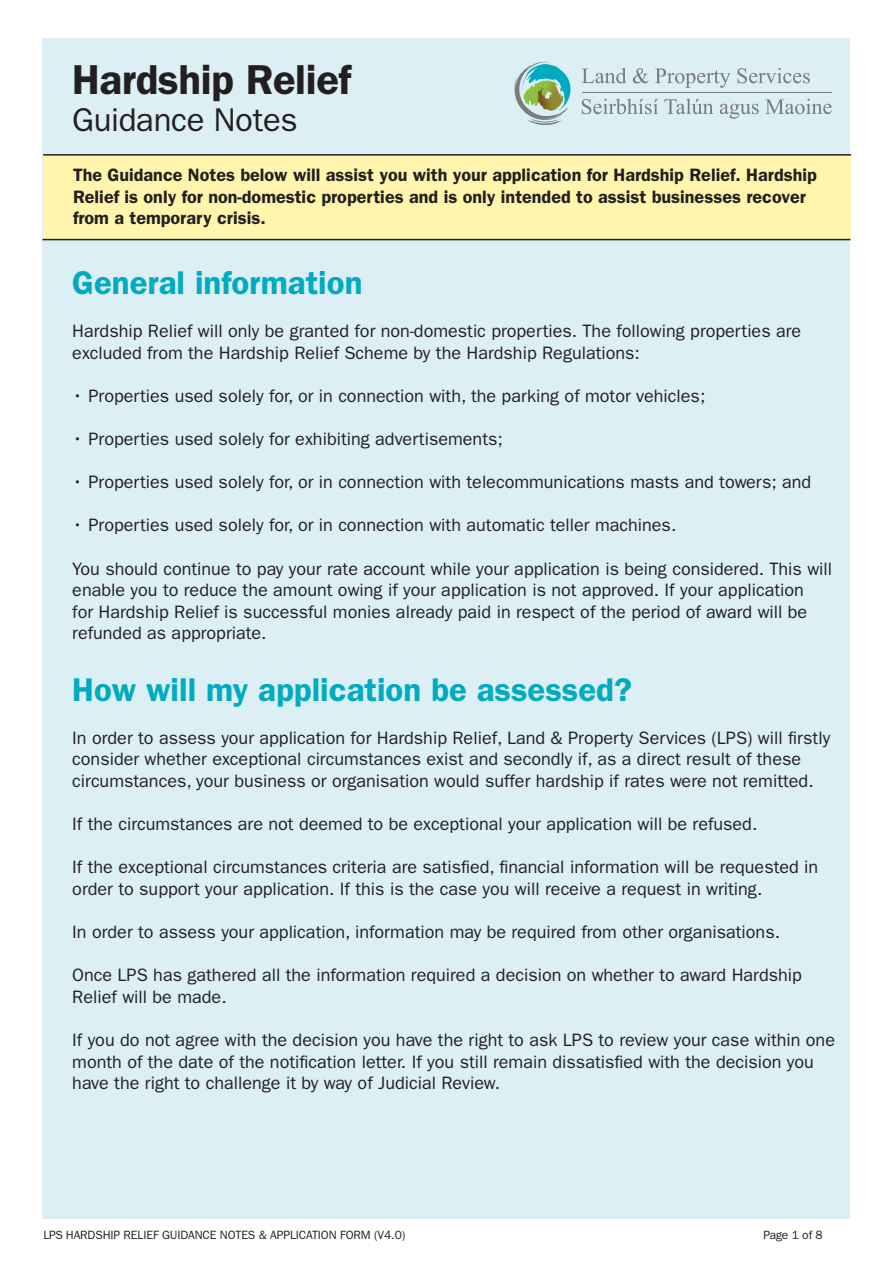
<style>
.page{position:relative;width:893px;height:1263px;background:#fff}
.page>*{position:absolute;margin:0;border:0;box-sizing:border-box;transform-origin:0 0}
.t1{font:600 42px "ITC Franklin Gothic Std";letter-spacing:-.01em;color:#231f20}
.t2{font:600 33px "ITC Franklin Gothic Std";color:#00aac1}
.t3{font:33px "ITC Franklin Gothic Std";letter-spacing:-.01em;color:#231f20}
.t4{font:18px/21.6px "ITC Franklin Gothic Std";color:#231f20}
.t5{font:600 18px/21.6px "ITC Franklin Gothic Std";color:#231f20}
.t6{font:12px "ITC Franklin Gothic Std";letter-spacing:-.01em;color:#231f20}
</style>
<div class="page">
<div style="left:43px;top:38px;width:807px;height:1180px;background:#dbeff4"></div>
<div style="left:43px;top:154px;width:808px;height:85px;background:#fff5ac"></div>
<hr style="left:43px;top:154px;width:808px;height:2px;background:#231f20">
<hr style="left:43px;top:239px;width:807px;height:1px;background:#231f20">
<svg style="left:514px;top:62px;width:56px;height:63px"></svg>
<hr style="left:582px;top:93px;width:250px;height:1px;background:#797b7c">
<svg style="left:582px;top:99px;width:76px;height:15px"></svg>
<svg style="left:664px;top:99px;width:49px;height:15px"></svg>
<svg style="left:720px;top:104px;width:39px;height:15px"></svg>
<svg style="left:765px;top:99px;width:67px;height:15px"></svg>
<svg style="left:582px;top:68px;width:45px;height:15px"></svg>
<svg style="left:633px;top:68px;width:15px;height:15px"></svg>
<svg style="left:655px;top:69px;width:75px;height:19px"></svg>
<svg style="left:737px;top:68px;width:73px;height:15px"></svg>
<p class="t1" style="left:72px;top:55px;width:280px">Hardship Relief</p>
<p class="t3" style="left:72px;top:101px;width:227px">Guidance Notes</p>
<p class="t5" style="left:73px;top:164px;width:745px">The Guidance Notes below will assist you with your application for Hardship Relief. Hardship<br>Relief is only for non-domestic properties and is only intended to assist businesses recover from a temporary crisis.</p>
<p class="t2" style="left:72px;top:263px;width:292px">General information</p>
<p class="t4" style="left:72px;top:320px;width:730px">Hardship Relief will only be granted for non-domestic properties. The following properties are excluded from the Hardship Relief Scheme by the Hardship Regulations:</p>
<p class="t4" style="left:72px;top:385px;width:635px">• Properties used solely for, or in connection with, the parking of motor vehicles;</p>
<p class="t4" style="left:72px;top:428px;width:432px">• Properties used solely for exhibiting advertisements;</p>
<p class="t4" style="left:72px;top:471px;width:740px">• Properties used solely for, or in connection with telecommunications masts and towers; and</p>
<p class="t4" style="left:72px;top:515px;width:606px">• Properties used solely for, or in connection with automatic teller machines.</p>
<p class="t4" style="left:72px;top:558px;width:761px">You should continue to pay your rate account while your application is being considered. This will enable you to reduce the amount owing if your application is not approved. If your application<br>for Hardship Relief is successful monies already paid in respect of the period of award will be refunded as appropriate.</p>
<p class="t2" style="left:72px;top:670px;width:561px">How will my application be assessed?</p>
<p class="t4" style="left:72px;top:727px;width:759px">In order to assess your application for Hardship Relief, Land &amp; Property Services (LPS) will firstly consider whether exceptional circumstances exist and secondly if, as a direct result of these circumstances, your business or organisation would suffer hardship if rates were not remitted.</p>
<p class="t4" style="left:72px;top:813px;width:687px">If the circumstances are not deemed to be exceptional your application will be refused.</p>
<p class="t4" style="left:72px;top:857px;width:747px">If the exceptional circumstances criteria are satisfied, financial information will be requested in order to support your application. If this is the case you will receive a request in writing.</p>
<p class="t4" style="left:72px;top:921px;width:709px">In order to assess your application, information may be required from other organisations.</p>
<p class="t4" style="left:72px;top:965px;width:731px">Once LPS has gathered all the information required a decision on whether to award Hardship<br>Relief will be made.</p>
<p class="t4" style="left:72px;top:1029px;width:764px">If you do not agree with the decision you have the right to ask LPS to review your case within one month of the date of the notification letter. If you still remain dissatisfied with the decision you have the right to challenge it by way of Judicial Review.</p>
<p class="t6" style="left:44px;top:1228px;width:363px">LPS HARDSHIP RELIEF GUIDANCE NOTES &amp; APPLICATION FORM (V4.0)</p>
<p class="t6" style="left:763px;top:1228px;width:61px">Page 1 of 8</p>
</div>
